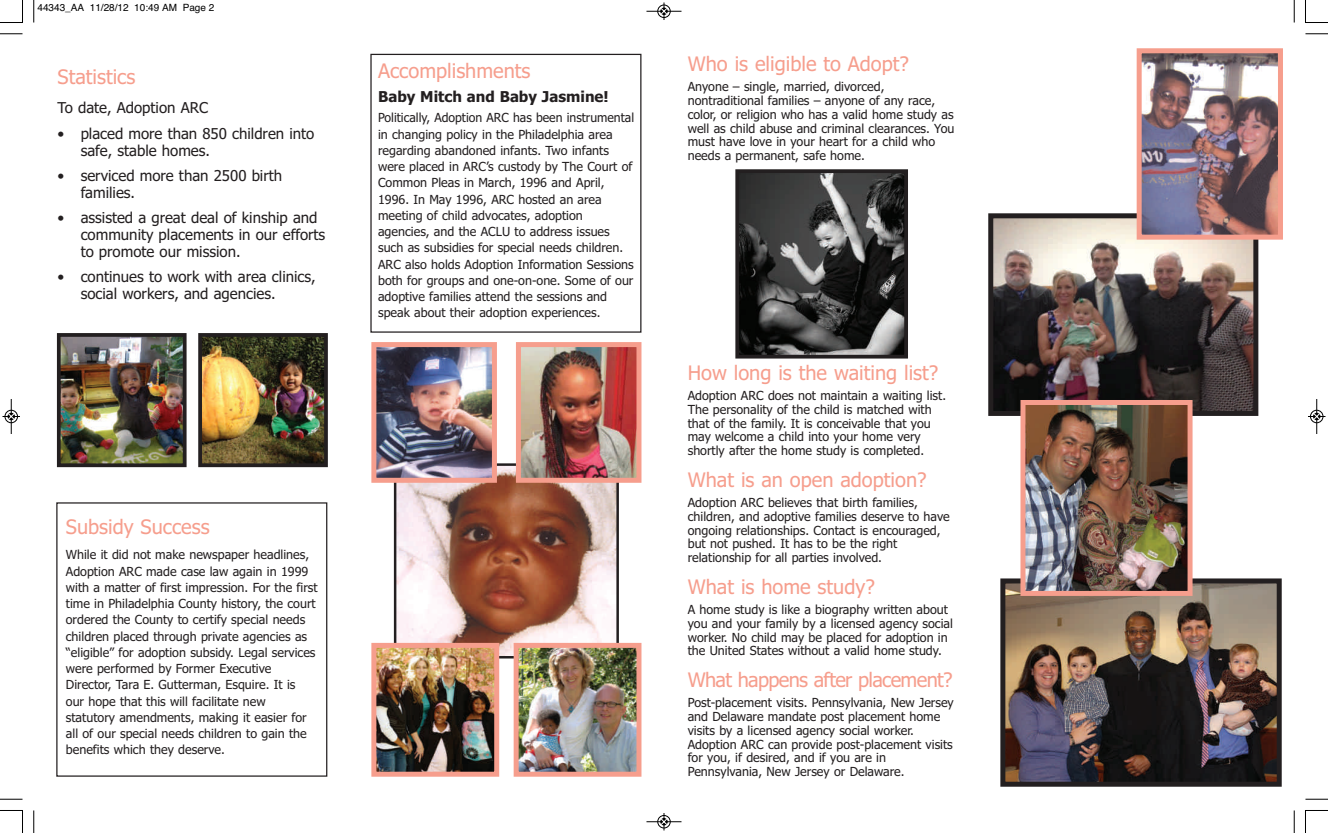
<style>
.page{position:relative;width:1328px;height:833px;background:#fff}
.page>*{position:absolute;margin:0;border:0;box-sizing:border-box;transform-origin:0 0}
.t1{font:20px "Tahoma";color:#f69e8d}
.t2{font:20px "Tahoma";letter-spacing:-.035em;color:#f69e8d}
.t3{font:15px/17px "Tahoma";color:#231f20}
.t4{font:700 15px "Tahoma";color:#231f20}
.t5{font:12.5px/16.2px "Tahoma";color:#231f20}
.t6{font:10px "Helvetica";color:#000}
</style>
<div class="page">
<img style="left:994px;top:219px;width:258px;height:191px">
<div style="left:988px;top:213px;width:270px;height:203px;border:5px solid #231f20"></div>
<img style="left:397px;top:466px;width:219px;height:189px">
<div style="left:394px;top:463px;width:225px;height:195px;border:2px solid #231f20"></div>
<img style="left:62px;top:338px;width:120px;height:124px">
<div style="left:57px;top:333px;width:130px;height:134px;border:4px solid #231f20"></div>
<img style="left:203px;top:338px;width:120px;height:124px">
<div style="left:198px;top:333px;width:130px;height:134px;border:4px solid #231f20"></div>
<div style="left:56px;top:502px;width:271px;height:274px;border:1px solid #231f20"></div>
<div style="left:370px;top:54px;width:271px;height:278px;border:1px solid #231f20"></div>
<img style="left:377px;top:348px;width:114px;height:128px">
<div style="left:371px;top:342px;width:126px;height:140px;border:5px solid #f69e8d"></div>
<img style="left:522px;top:348px;width:113px;height:128px">
<div style="left:516px;top:342px;width:125px;height:140px;border:5px solid #f69e8d"></div>
<img style="left:377px;top:648px;width:116px;height:122px">
<div style="left:371px;top:642px;width:128px;height:134px;border:5px solid #f69e8d"></div>
<img style="left:519px;top:648px;width:116px;height:122px">
<div style="left:513px;top:642px;width:128px;height:134px;border:5px solid #f69e8d"></div>
<img style="left:740px;top:174px;width:163px;height:179px">
<div style="left:735px;top:169px;width:173px;height:189px;border:4px solid #231f20"></div>
<img style="left:1142px;top:54px;width:134px;height:179px">
<div style="left:1136px;top:48px;width:146px;height:191px;border:5px solid #f69e8d"></div>
<img style="left:1006px;top:584px;width:269px;height:196px">
<div style="left:1000px;top:578px;width:281px;height:208px;border:5px solid #231f20"></div>
<img style="left:1026px;top:406px;width:160px;height:184px">
<div style="left:1020px;top:400px;width:172px;height:196px;border:5px solid #f69e8d"></div>
<svg style="left:33px;top:0;width:2px;height:22px"></svg>
<svg style="left:0;top:33px;width:22px;height:2px"></svg>
<svg style="left:1293px;top:0;width:2px;height:22px"></svg>
<svg style="left:1305px;top:33px;width:23px;height:2px"></svg>
<svg style="left:33px;top:810px;width:2px;height:22px"></svg>
<svg style="left:0;top:798px;width:22px;height:2px"></svg>
<svg style="left:1293px;top:810px;width:2px;height:22px"></svg>
<svg style="left:1305px;top:798px;width:23px;height:2px"></svg>
<svg style="left:0;top:0;width:23px;height:23px"></svg>
<svg style="left:1305px;top:0;width:23px;height:23px"></svg>
<svg style="left:0;top:810px;width:23px;height:22px"></svg>
<svg style="left:1305px;top:810px;width:23px;height:22px"></svg>
<hr style="left:646px;top:11px;width:35px;height:1px;background:#000">
<div style="left:657px;top:5px;width:13px;height:13px;border:1px solid #000;border-radius:50%"></div>
<svg style="left:661px;top:2px;width:6px;height:18px"></svg>
<hr style="left:646px;top:821px;width:35px;height:1px;background:#000">
<div style="left:657px;top:815px;width:13px;height:13px;border:1px solid #000;border-radius:50%"></div>
<svg style="left:661px;top:813px;width:6px;height:17px"></svg>
<hr style="left:11px;top:399px;width:1px;height:35px;background:#000">
<div style="left:5px;top:410px;width:13px;height:13px;border:1px solid #000;border-radius:50%"></div>
<svg style="left:2px;top:413px;width:18px;height:6px"></svg>
<hr style="left:1316px;top:399px;width:1px;height:35px;background:#000">
<div style="left:1310px;top:410px;width:13px;height:13px;border:1px solid #000;border-radius:50%"></div>
<svg style="left:1308px;top:413px;width:17px;height:6px"></svg>
<p class="t6" style="left:38px;top:2px;width:178px">44343_AA 11/28/12 10:49 AM Page 2</p>
<h1 class="t1" style="left:58px;top:65px;width:79px">Statistics</h1>
<p class="t3" style="left:58px;top:99px;width:152px">To date, Adoption ARC</p>
<p class="t3" style="left:81px;top:125px;width:235px;text-indent:-23px">• placed more than 850 children into safe, stable homes.</p>
<p class="t3" style="left:81px;top:167px;width:203px;text-indent:-23px">• serviced more than 2500 birth families.</p>
<p class="t3" style="left:81px;top:209px;width:246px;text-indent:-23px">• assisted a great deal of kinship and community placements in our efforts to promote our mission.</p>
<p class="t3" style="left:81px;top:269px;width:236px;text-indent:-23px">• continues to work with area clinics, social workers, and agencies.</p>
<h1 class="t1" style="left:378px;top:59px;width:154px">Accomplishments</h1>
<p class="t4" style="left:378px;top:88px;width:232px">Baby Mitch and Baby Jasmine!</p>
<p class="t5" style="left:378px;top:110px;width:257px">Politically, Adoption ARC has been instrumental in changing policy in the Philadelphia area regarding abandoned infants. Two infants were placed in ARC’s custody by The Court of Common Pleas in March, 1996 and April, 1996. In May 1996, ARC hosted an area meeting of child advocates, adoption agencies, and the ACLU to address issues such as subsidies for special needs children.<br>ARC also holds Adoption Information Sessions both for groups and one-on-one. Some of our adoptive families attend the sessions and speak about their adoption experiences.</p>
<h1 class="t1" style="left:66px;top:515px;width:145px">Subsidy Success</h1>
<p class="t5" style="left:66px;top:547px;width:253px">While it did not make newspaper headlines, Adoption ARC made case law again in 1999 with a matter of first impression. For the first time in Philadelphia County history, the court ordered the County to certify special needs children placed through private agencies as “eligible” for adoption subsidy. Legal services were performed by Former Executive Director, Tara E. Gutterman, Esquire. It is<br>our hope that this will facilitate new statutory amendments, making it easier for all of our special needs children to gain the benefits which they deserve.</p>
<h1 class="t1" style="left:688px;top:53px;width:223px">Who is eligible to Adopt?</h1>
<p class="t5" style="left:688px;top:80px;width:268px;line-height:13.8px">Anyone – single, married, divorced, nontraditional families – anyone of any race, color, or religion who has a valid home study as well as child abuse and criminal clearances. You must have love in your heart for a child who needs a permanent, safe home.</p>
<h1 class="t1" style="left:688px;top:361px;width:252px">How long is the waiting list?</h1>
<p class="t5" style="left:687px;top:389px;width:260px;line-height:13.8px">Adoption ARC does not maintain a waiting list.<br>The personality of the child is matched with that of the family. It is conceivable that you may welcome a child into your home very shortly after the home study is completed.</p>
<h1 class="t1" style="left:688px;top:468px;width:240px">What is an open adoption?</h1>
<p class="t5" style="left:688px;top:496px;width:263px;line-height:13.8px">Adoption ARC believes that birth families, children, and adoptive families deserve to have ongoing relationships. Contact is encouraged, but not pushed. It has to be the right relationship for all parties involved.</p>
<h1 class="t1" style="left:688px;top:575px;width:189px">What is home study?</h1>
<p class="t5" style="left:688px;top:603px;width:267px;line-height:13.8px">A home study is like a biography written about you and your family by a licensed agency social worker. No child may be placed for adoption in the United States without a valid home study.</p>
<h1 class="t2" style="left:688px;top:668px;width:266px">What happens after placement?</h1>
<p class="t5" style="left:688px;top:696px;width:268px;line-height:13.8px">Post-placement visits. Pennsylvania, New Jersey and Delaware mandate post placement home visits by a licensed agency social worker.<br>Adoption ARC can provide post-placement visits for you, if desired, and if you are in Pennsylvania, New Jersey or Delaware.</p>
</div>
